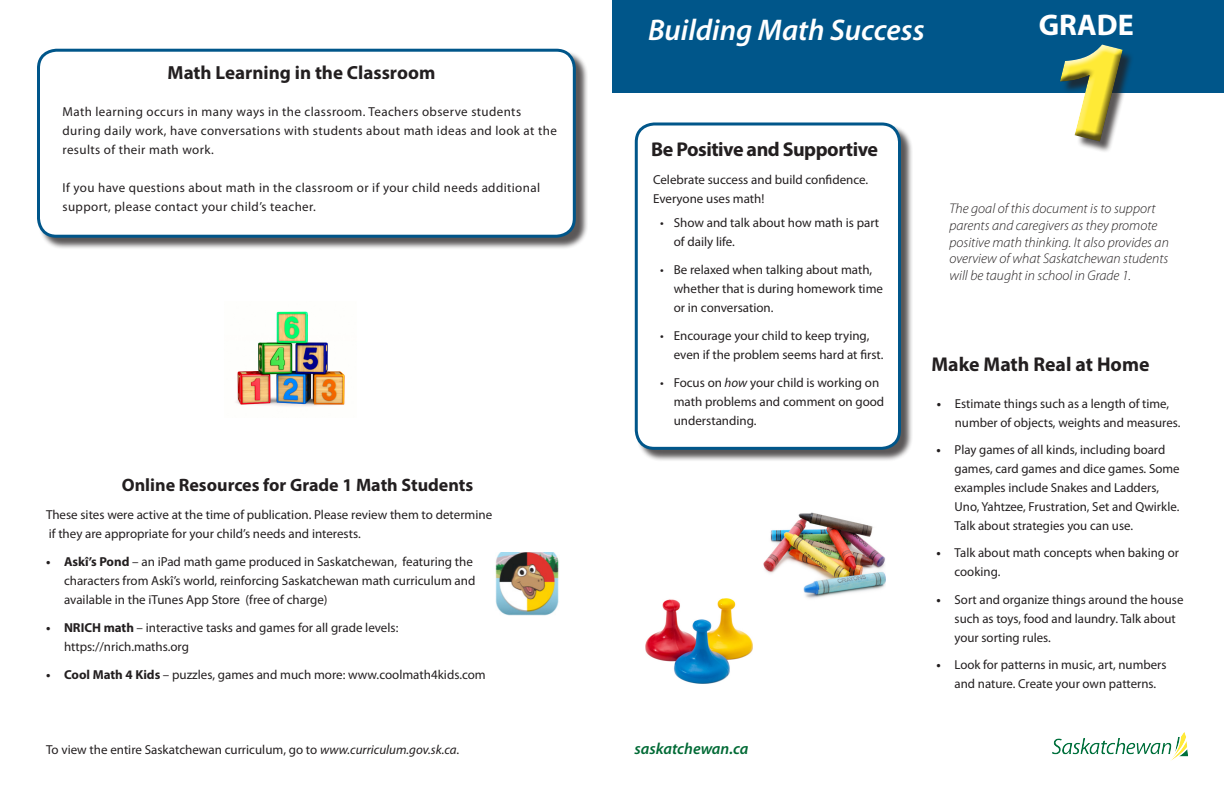
<style>
.page{position:relative;width:1224px;height:792px;background:#fff}
.page>*{position:absolute;margin:0;border:0;box-sizing:border-box;transform-origin:0 0}
.t1{font:italic 600 30px "Myriad Pro";color:#fff}
.t2{font:700 30px "Myriad Pro";color:#fff}
.t3{font:700 20px "Myriad Pro";letter-spacing:-.025em;color:#231f20}
.t4{font:700 20px "Myriad Pro";color:#231f20}
.t5{font:700 19px "Myriad Pro";color:#231f20}
.t6{font:700 18px "Myriad Pro";color:#231f20}
.t7{font:italic 600 16px "Myriad Pro";color:#006a35}
.t8{font:italic 300 14px "Myriad Pro";color:#231f20}
.t9{font:13px/19px "Myriad Pro";color:#231f20}
.t10{font:13px/19px "Myriad Pro";letter-spacing:.03em;color:#231f20}
.s1{font-weight:700}
.s2{font-style:italic}
</style>
<div class="page">
<img style="left:646px;top:599px;width:106px;height:85px">
<div style="left:612px;top:0;width:612px;height:92px;background:#00568a"></div>
<img style="left:1052px;top:732px;width:136px;height:29px">
<div style="left:38px;top:50px;width:550px;height:200px;background:#231f20;opacity:.75"></div>
<div style="left:38px;top:50px;width:536px;height:186px;background:#fff;border-radius:18px"></div>
<div style="left:37px;top:49px;width:539px;height:189px;border:3px solid #00568a;border-radius:18px"></div>
<div style="left:1062px;top:46px;width:73px;height:108px;background:#231f20;opacity:.75"></div>
<img style="left:763px;top:512px;width:122px;height:87px">
<img style="left:236px;top:311px;width:109px;height:96px">
<div style="left:636px;top:124px;width:277px;height:338px;background:#231f20;opacity:.75"></div>
<svg style="left:638px;top:128px;width:262px;height:320px"></svg>
<div style="left:635px;top:122px;width:266px;height:328px;border:3px solid #00568a;border-radius:18px"></div>
<img style="left:495px;top:552px;width:64px;height:64px">
<svg style="left:1040px;top:44px;width:91px;height:106px"></svg>
<p class="t5" style="left:168px;top:61px;width:269px">Math Learning in the Classroom</p>
<p class="t10" style="left:62px;top:102px;width:496px">Math learning occurs in many ways in the classroom. Teachers observe students during daily work, have conversations with students about math ideas and look at the results of their math work.</p>
<p class="t10" style="left:62px;top:178px;width:479px">If you have questions about math in the classroom or if your child needs additional support, please contact your child’s teacher.</p>
<p class="t6" style="left:122px;top:473px;width:353px">Online Resources for Grade 1 Math Students</p>
<p class="t9" style="left:46px;top:505px;width:448px">These sites were active at the time of publication. Please review them to determine if they are appropriate for your child’s needs and interests.</p>
<p class="t9" style="left:64px;top:552px;width:413px;text-indent:-18px"><span class="s1">• Askî’s Pond</span> – an iPad math game produced in Saskatchewan, featuring the characters from Askî’s world, reinforcing Saskatchewan math curriculum and available in the iTunes App Store (free of charge)</p>
<p class="t9" style="left:64px;top:618px;width:336px;text-indent:-18px"><span class="s1">• NRICH math</span> – interactive tasks and games for all grade levels: https://nrich.maths.org</p>
<p class="t9" style="left:46px;top:665px;width:441px"><span class="s1">• Cool Math 4 Kids</span> – puzzles, games and much more: www.coolmath4kids.com</p>
<p class="t9" style="left:46px;top:740px;width:415px">To view the entire Saskatchewan curriculum, go to <span class="s2">www.curriculum.gov.sk.ca</span>.</p>
<p class="t1" style="left:648px;top:11px;width:278px">Building Math Success</p>
<p class="t2" style="left:1039px;top:5px;width:97px">GRADE</p>
<p class="t3" style="left:651px;top:136px;width:228px">Be Positive and Supportive</p>
<p class="t9" style="left:653px;top:170px;width:217px">Celebrate success and build confidence.<br>Everyone uses math!</p>
<p class="t9" style="left:674px;top:213px;width:207px;text-indent:-14px">• Show and talk about how math is part of daily life.</p>
<p class="t9" style="left:674px;top:260px;width:211px;text-indent:-14px">• Be relaxed when talking about math, whether that is during homework time or in conversation.</p>
<p class="t9" style="left:674px;top:326px;width:211px;text-indent:-14px">• Encourage your child to keep trying, even if the problem seems hard at first.</p>
<p class="t9" style="left:674px;top:373px;width:212px;text-indent:-14px">• Focus on <span class="s2">how</span> your child is working on math problems and comment on good understanding.</p>
<p class="t7" style="left:634px;top:739px;width:116px">saskatchewan.ca</p>
<p class="t8" style="left:950px;top:200px;width:208px">The goal of this document is to support</p>
<p class="t8" style="left:950px;top:217px;width:209px">parents and caregivers as they promote</p>
<p class="t8" style="left:950px;top:234px;width:221px">positive math thinking. It also provides an</p>
<p class="t8" style="left:950px;top:250px;width:220px">overview of what Saskatchewan students</p>
<p class="t8" style="left:950px;top:267px;width:183px">will be taught in school in Grade 1.</p>
<p class="t4" style="left:932px;top:351px;width:219px">Make Math Real at Home</p>
<p class="t9" style="left:955px;top:393px;width:227px;text-indent:-18px"><span class="s1">•</span> Estimate things such as a length of time, number of objects, weights and measures.</p>
<p class="t9" style="left:955px;top:440px;width:227px;text-indent:-18px"><span class="s1">•</span> Play games of all kinds, including board games, card games and dice games. Some examples include Snakes and Ladders, Uno, Yahtzee, Frustration, Set and Qwirkle.<br>Talk about strategies you can use.</p>
<p class="t9" style="left:955px;top:543px;width:226px;text-indent:-18px"><span class="s1">•</span> Talk about math concepts when baking or cooking.</p>
<p class="t9" style="left:955px;top:590px;width:230px;text-indent:-18px"><span class="s1">•</span> Sort and organize things around the house such as toys, food and laundry. Talk about your sorting rules.</p>
<p class="t9" style="left:937px;top:655px;width:231px;text-align:center"><span class="s1">•</span> Look for patterns in music, art, numbers and nature. Create your own patterns.</p>
</div>
